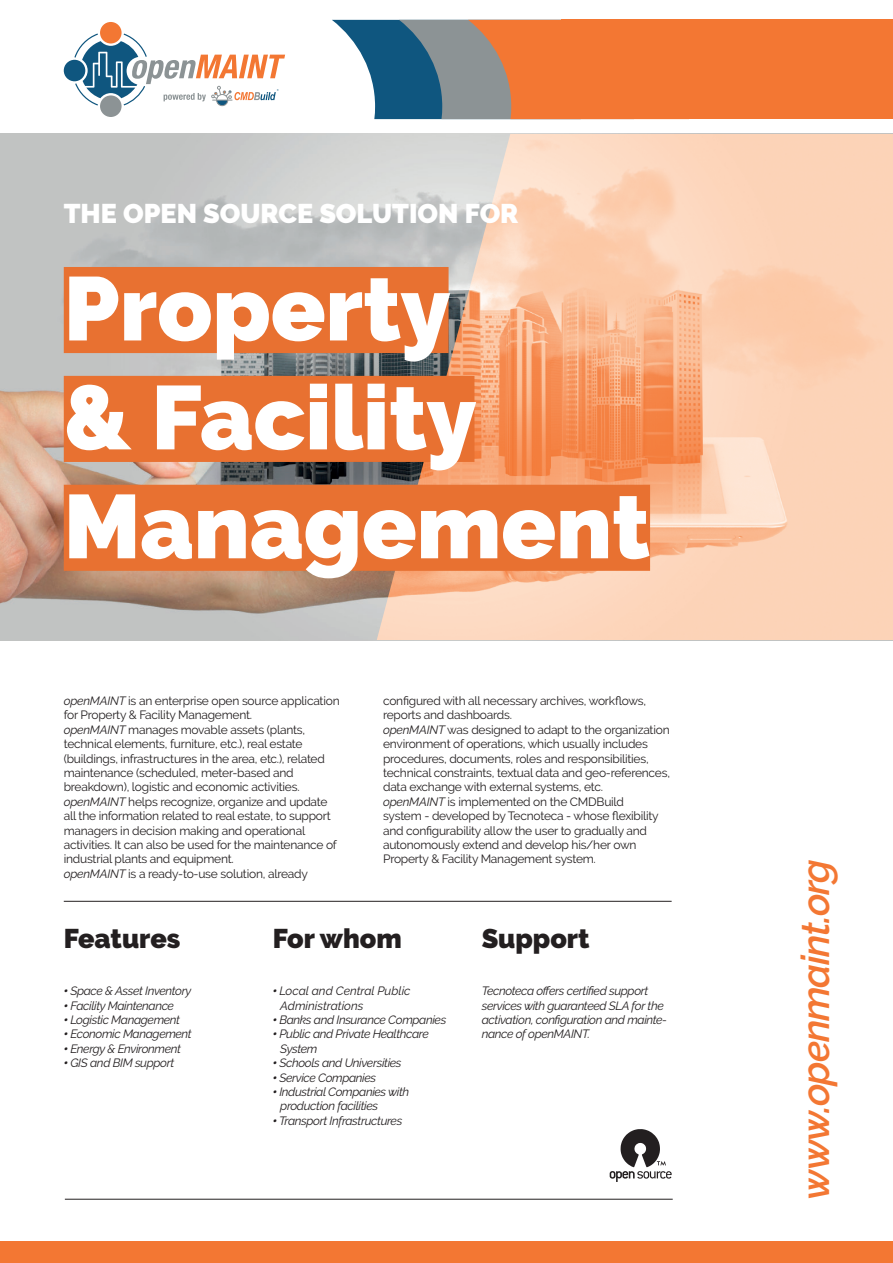
<style>
.page{position:relative;width:893px;height:1263px;background:#fff}
.page>*{position:absolute;margin:0;border:0;box-sizing:border-box;transform-origin:0 0}
.t1{font:900 90px/108.9px "Raleway";color:#fff}
.t2{font:italic 600 39px "Raleway";letter-spacing:-.03em;color:#f37733}
.t3{font:900 27px "Raleway";color:#fff}
.t4{font:900 27px "Raleway";color:#231f20}
.t5{font:12px/14.4px "Raleway";letter-spacing:-.02em;color:#231f20}
.t6{font:italic 12px/14.4px "Raleway";letter-spacing:-.03em;color:#231f20}
.t7{font:italic 12px/14.4px "Raleway";color:#231f20}
.s1{font-style:italic}
.s2{font-weight:900}
</style>
<div class="page">
<img style="left:0;top:134px;width:377px;height:506px">
<img style="left:377px;top:134px;width:516px;height:506px">
<hr style="left:64px;top:901px;width:608px;height:1px;background:#231f20">
<svg style="left:610px;top:1129px;width:62px;height:53px"></svg>
<div style="left:0;top:1242px;width:893px;height:21px;background:#f37733"></div>
<hr style="left:65px;top:1199px;width:608px;height:1px;background:#231f20">
<div style="left:100px;top:22px;width:22px;height:21px;background:#f37733;border-radius:50%"></div>
<div style="left:100px;top:95px;width:22px;height:22px;background:#8c9395;border-radius:50%"></div>
<div style="left:64px;top:60px;width:21px;height:21px;background:#0f567f;border-radius:50%"></div>
<svg style="left:73px;top:32px;width:212px;height:75px"></svg>
<svg style="left:332px;top:20px;width:229px;height:99px;background:#928883"></svg>
<div style="left:561px;top:20px;width:332px;height:99px;background:#f37733"></div>
<div style="left:64px;top:267px;width:385px;height:86px;background:#e87131"></div>
<div style="left:64px;top:376px;width:410px;height:86px;background:#e87131"></div>
<div style="left:64px;top:485px;width:586px;height:86px;background:#e87131"></div>
<h3 class="t3" style="left:64px;top:198px;width:456px">THE OPEN SOURCE SOLUTION FOR</h3>
<h1 class="t1" style="left:64px;top:255px;width:588px">Property<br>&amp; Facility<br>Management</h1>
<p class="t5" style="left:64px;top:693px;width:277px"><span class="s1">openMAINT</span> is an enterprise open source application for Property &amp; Facility Management.<br><span class="s1">openMAINT</span> manages movable assets (plants, technical elements, furniture, etc.), real estate (buildings, infrastructures in the area, etc.), related maintenance (scheduled, meter-based and breakdown), logistic and economic activities. <span class="s1">openMAINT</span> helps recognize, organize and update all the information related to real estate, to support managers in decision making and operational activities. It can also be used for the maintenance of industrial plants and equipment.<br><span class="s1">openMAINT</span> is a ready-to-use solution, already</p>
<p class="t5" style="left:383px;top:693px;width:288px">configured with all necessary archives, workflows, reports and dashboards.<br><span class="s1">openMAINT</span> was designed to adapt to the organization environment of operations, which usually includes procedures, documents, roles and responsibilities, technical constraints, textual data and geo-references, data exchange with external systems, etc.<br><span class="s1">openMAINT</span> is implemented on the CMDBuild<br>system - developed by Tecnoteca - whose flexibility and configurability allow the user to gradually and autonomously extend and develop his/her own Property &amp; Facility Management system.</p>
<h3 class="t4" style="left:64px;top:923px;width:118px">Features</h3>
<p class="t6" style="left:64px;top:984px;width:129px"><span class="s2">•</span> Space &amp; Asset Inventory</p>
<p class="t6" style="left:64px;top:998px;width:112px"><span class="s2">•</span> Facility Maintenance</p>
<p class="t6" style="left:64px;top:1012px;width:118px"><span class="s2">•</span> Logistic Management</p>
<p class="t6" style="left:64px;top:1027px;width:129px"><span class="s2">•</span> Economic Management</p>
<p class="t6" style="left:64px;top:1041px;width:119px"><span class="s2">•</span> Energy &amp; Environment</p>
<p class="t6" style="left:64px;top:1056px;width:112px"><span class="s2">•</span> GIS and BIM support</p>
<h3 class="t4" style="left:273px;top:923px;width:131px">For whom</h3>
<p class="t7" style="left:280px;top:984px;width:132px;text-indent:-8px"><span class="s2">•</span> Local and Central Public<br>Administrations</p>
<p class="t6" style="left:273px;top:1012px;width:175px"><span class="s2">•</span> Banks and Insurance Companies</p>
<p class="t6" style="left:280px;top:1027px;width:150px;text-indent:-8px"><span class="s2">•</span> Public and Private Healthcare<br>System</p>
<p class="t6" style="left:273px;top:1056px;width:130px"><span class="s2">•</span> Schools and Universities</p>
<p class="t6" style="left:273px;top:1070px;width:105px"><span class="s2">•</span> Service Companies</p>
<p class="t6" style="left:280px;top:1084px;width:130px;text-indent:-8px"><span class="s2">•</span> Industrial Companies with production facilities</p>
<p class="t6" style="left:273px;top:1113px;width:131px"><span class="s2">•</span> Transport Infrastructures</p>
<h3 class="t4" style="left:482px;top:923px;width:109px">Support</h3>
<p class="t6" style="left:482px;top:984px;width:187px">Tecnoteca offers certified support services with guaranteed SLA for the activation, configuration and mainte&shy;nance of openMAINT.</p>
<h2 class="t2" style="left:793px;top:1199px;width:342px;rotate:-90deg">www.openmaint.org</h2>
</div>
